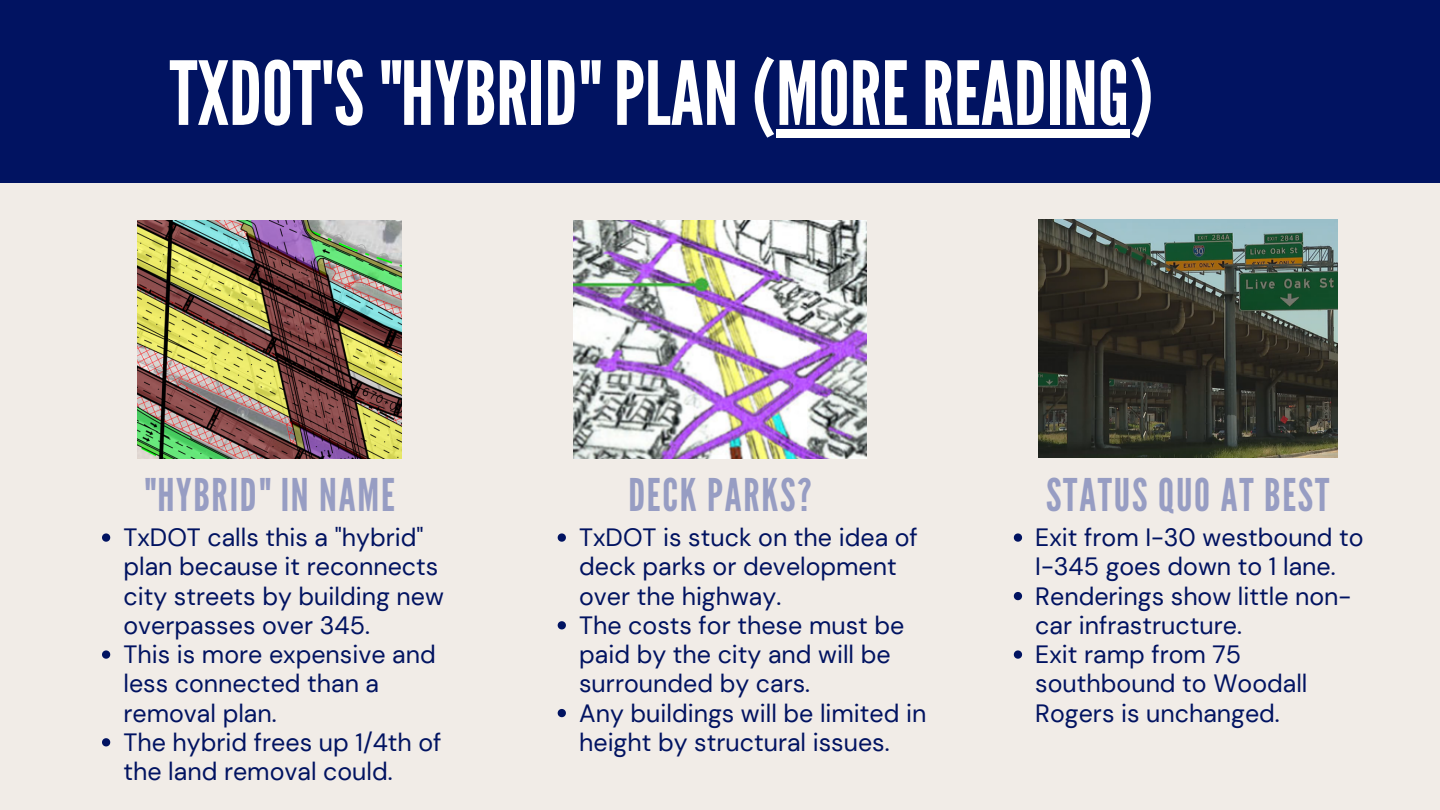
<style>
.page{position:relative;width:1440px;height:810px;background:#f1ece7}
.page>*{position:absolute;margin:0;border:0;box-sizing:border-box;transform-origin:0 0}
.t1{font:88px "League Gothic";color:#fff}
.t2{font:45px "League Gothic";letter-spacing:.04em;color:#979dc3}
.t3{font:25px/29.2px "DM Sans";color:#011361}
</style>
<div class="page">
<div style="left:0;top:0;width:1440px;height:183px;background:#011361"></div>
<img style="left:573px;top:220px;width:294px;height:239px">
<img style="left:137px;top:220px;width:265px;height:239px">
<img style="left:1038px;top:219px;width:300px;height:239px">
<div style="left:776px;top:129px;width:353px;height:9px;background:#fff"></div>
<svg style="left:102px;top:533px;width:8px;height:9px"></svg>
<svg style="left:102px;top:650px;width:8px;height:9px"></svg>
<svg style="left:102px;top:738px;width:8px;height:8px"></svg>
<svg style="left:558px;top:533px;width:8px;height:9px"></svg>
<svg style="left:558px;top:621px;width:8px;height:8px"></svg>
<svg style="left:558px;top:709px;width:8px;height:8px"></svg>
<svg style="left:1014px;top:533px;width:8px;height:9px"></svg>
<svg style="left:1014px;top:592px;width:8px;height:8px"></svg>
<svg style="left:1014px;top:650px;width:8px;height:9px"></svg>
<h1 class="t1" style="left:170px;top:43px;width:985px">TXDOT'S"HYBRID"PLAN(MOREREADING)</h1>
<h2 class="t2" style="left:144px;top:469px;width:253px">"HYBRID" IN NAME</h2>
<p class="t3" style="left:123px;top:523px;width:322px">TxDOT calls this a "hybrid" plan because it reconnects city streets by building new overpasses over 345.<br>This is more expensive and less connected than a removal plan.<br>The hybrid frees up 1/4th of the land removal could.</p>
<h2 class="t2" style="left:628px;top:469px;width:185px">DECK PARKS?</h2>
<p class="t3" style="left:579px;top:523px;width:349px">TxDOT is stuck on the idea of deck parks or development over the highway.<br>The costs for these must be paid by the city and will be surrounded by cars.<br>Any buildings will be limited in height by structural issues.</p>
<h2 class="t2" style="left:1046px;top:469px;width:285px">STATUS QUO AT BEST</h2>
<p class="t3" style="left:1035px;top:523px;width:330px">Exit from I-30 westbound to<br>I-345 goes down to 1 lane.<br>Renderings show little non&shy;car infrastructure.<br>Exit ramp from 75 southbound to Woodall<br>Rogers is unchanged.</p>
</div>
